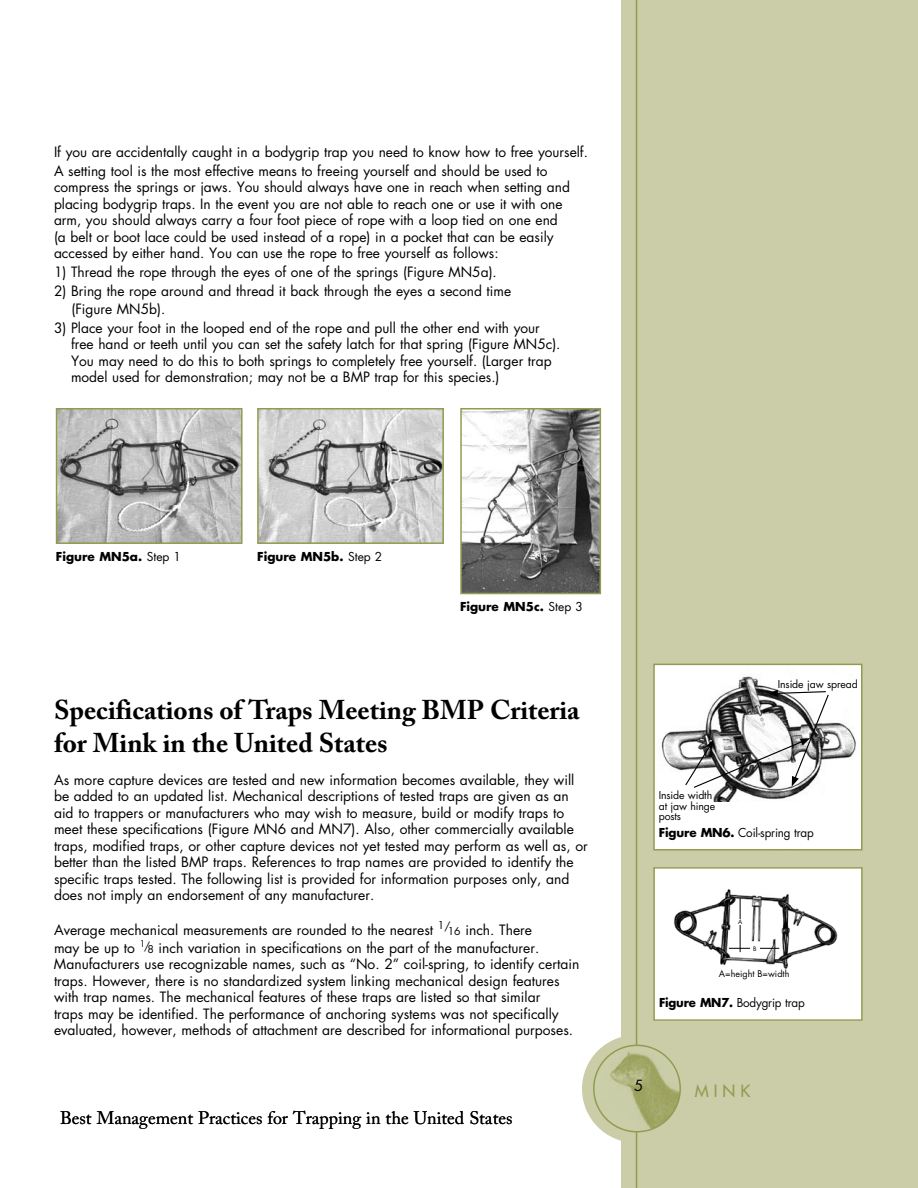
<style>
.page{position:relative;width:918px;height:1188px;background:#fff}
.page>*{position:absolute;margin:0;border:0;box-sizing:border-box;transform-origin:0 0}
.t1{font:700 27px/33px "Adobe Caslon Pro";color:#000}
.t2{font:18px "Adobe Caslon Pro";color:#000}
.t3{font:500 16.5px "Futura Std";color:#949b51}
.t4{font:13.8px/16.5px "Futura Std";color:#000}
.t5{font:700 12px "Futura Std";color:#000}
.t6{font:12px "Futura Std";letter-spacing:-.015em;color:#000}
.t7{font:10.5px/10.5px "Futura Std";letter-spacing:-.015em;color:#000}
.t8{font:9px "Futura Std";color:#000}
.t9{font:6px "Futura Std";color:#000}
.s1{font-weight:400}
.s2{font-size:10.5px}
.s3{font-weight:700}
</style>
<div class="page">
<div style="left:621px;top:0;width:297px;height:1188px;background:#cacda8"></div>
<div style="left:582px;top:1035px;width:108px;height:108px;background:#cacda8;border-radius:50%"></div>
<hr style="left:636px;top:0;width:1px;height:1188px;background:#949b51">
<img style="left:594px;top:1045px;width:86px;height:87px;border-radius:50%">
<div style="left:593px;top:1045px;width:88px;height:87px;border:2px solid #949b51;border-radius:50%"></div>
<img style="left:59px;top:411px;width:181px;height:130px">
<div style="left:56px;top:408px;width:187px;height:136px;border:2px solid #949b51"></div>
<img style="left:260px;top:411px;width:181px;height:130px">
<div style="left:257px;top:408px;width:187px;height:136px;border:2px solid #949b51"></div>
<img style="left:463px;top:411px;width:135px;height:180px">
<div style="left:460px;top:408px;width:141px;height:186px;border:2px solid #949b51"></div>
<img style="left:656px;top:667px;width:203px;height:181px">
<div style="left:653px;top:664px;width:209px;height:187px;border:2px solid #949b51"></div>
<img style="left:656px;top:870px;width:204px;height:148px">
<div style="left:653px;top:867px;width:210px;height:154px;border:2px solid #949b51"></div>
<div style="left:679px;top:802px;width:182px;height:47px;background:#fff"></div>
<svg style="left:684px;top:690px;width:146px;height:99px"></svg>
<hr style="left:740px;top:898px;width:1px;height:54px;background:#000">
<hr style="left:729px;top:948px;width:50px;height:1px;background:#000">
<div style="left:735px;top:919px;width:10px;height:6px;background:#fff"></div>
<div style="left:750px;top:946px;width:10px;height:8px;background:#fff"></div>
<p class="t4" style="left:54px;top:143px;width:535px;line-height:18.6px">If you are accidentally caught in a bodygrip trap you need to know how to free yourself.<br>A setting tool is the most effective means to freeing yourself and should be used to</p>
<p class="t4" style="left:54px;top:179px;width:518px">compress the springs or jaws. You should always have one in reach when setting and placing bodygrip traps. In the event you are not able to reach one or use it with one arm, you should always carry a four foot piece of rope with a loop tied on one end (a belt or boot lace could be used instead of a rope) in a pocket that can be easily accessed by either hand. You can use the rope to free yourself as follows:</p>
<p class="t4" style="left:54px;top:264px;width:444px">1) Thread the rope through the eyes of one of the springs (Figure MN5a).</p>
<p class="t4" style="left:71px;top:281px;width:441px;line-height:18.6px;text-indent:-17px">2) Bring the rope around and thread it back through the eyes a second time (Figure MN5b).</p>
<p class="t4" style="left:71px;top:320px;width:491px;text-indent:-17px">3) Place your foot in the looped end of the rope and pull the other end with your free hand or teeth until you can set the safety latch for that spring (Figure MN5c).<br>You may need to do this to both springs to completely free yourself. (Larger trap model used for demonstration; may not be a BMP trap for this species.)</p>
<p class="t5" style="left:56px;top:549px;width:127px">Figure MN5a. <span class="s1">Step 1</span></p>
<p class="t5" style="left:257px;top:549px;width:125px">Figure MN5b. <span class="s1">Step 2</span></p>
<p class="t5" style="left:460px;top:599px;width:122px">Figure MN5c. <span class="s1">Step 3</span></p>
<h1 class="t1" style="left:54px;top:693px;width:527px">Specifications of Traps Meeting BMP Criteria for Mink in the United States</h1>
<p class="t4" style="left:54px;top:772px;width:535px">As more capture devices are tested and new information becomes available, they will be added to an updated list. Mechanical descriptions of tested traps are given as an aid to trappers or manufacturers who may wish to measure, build or modify traps to meet these specifications (Figure MN6 and MN7). Also, other commercially available traps, modified traps, or other capture devices not yet tested may perform as well as, or better than the listed BMP traps. References to trap names are provided to identify the specific traps tested. The following list is provided for information purposes only, and does not imply an endorsement of any manufacturer.</p>
<p class="t4" style="left:54px;top:921px;width:487px;line-height:18px">Average mechanical measurements are rounded to the nearest <sup>1/</sup><span class="s2">16</span> inch. There may be up to <sup>1</sup><sup>/</sup><span class="s2">8</span> inch variation in specifications on the part of the manufacturer.</p>
<p class="t4" style="left:54px;top:956px;width:527px">Manufacturers use recognizable names, such as “No. 2” coil-spring, to identify certain traps. However, there is no standardized system linking mechanical design features with trap names. The mechanical features of these traps are listed so that similar<br>traps may be identified. The performance of anchoring systems was not specifically evaluated, however, methods of attachment are described for informational purposes.</p>
<h2 class="t2" style="left:60px;top:1107px;width:454px">Best Management Practices for Trapping in the United States</h2>
<p class="t7" style="left:659px;top:790px;width:58px">Inside width at jaw hinge posts</p>
<p class="t7" style="left:778px;top:679px;width:82px">Inside jaw spread</p>
<p class="t6" style="left:659px;top:825px;width:156px"><span class="s3">Figure MN6.</span> Coil-spring trap</p>
<p class="t9" style="left:738px;top:918px;width:6px">A</p>
<p class="t9" style="left:753px;top:945px;width:5px">B</p>
<p class="t8" style="left:719px;top:968px;width:72px">A=height B=width</p>
<p class="t6" style="left:659px;top:995px;width:147px"><span class="s3">Figure MN7.</span> Bodygrip trap</p>
<p class="t3" style="left:695px;top:1080px;width:57px">MINK</p>
</div>
